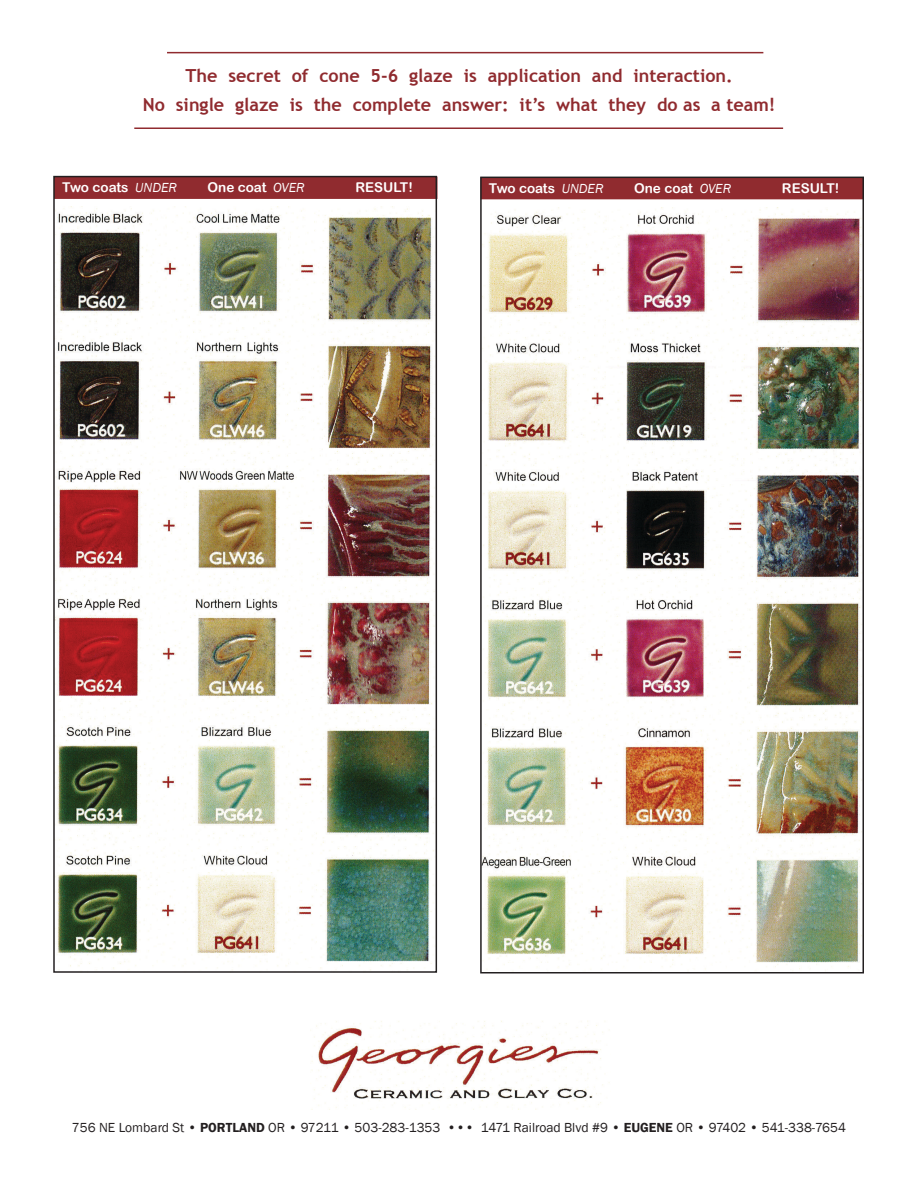
<style>
.page{position:relative;width:918px;height:1188px;background:#fff}
.page>*{position:absolute;margin:0;border:0;box-sizing:border-box;transform-origin:0 0}
.t1{font:700 18px "Trebuchet MS";color:#902b2f}
.t2{font:13.5px "Franklin Gothic";color:#231f20}
.t3{font:13.5px "Arial Rounded MT Bold";color:#fff}
.s1{font-family:"Franklin Gothic";font-style:italic}
.s2{font-weight:600}
</style>
<div class="page">
<hr style="left:134px;top:128px;width:649px;height:1px;background:#902b2f">
<hr style="left:167px;top:52px;width:596px;height:1px;background:#902b2f">
<div style="left:481px;top:178px;width:382px;height:21px;background:#902b2f"></div>
<div style="left:55px;top:177px;width:382px;height:21px;background:#902b2f"></div>
<div style="left:54px;top:177px;width:383px;height:22px;border:2px solid #902b2f"></div>
<img style="left:56px;top:208px;width:378px;height:762px">
<img style="left:483px;top:208px;width:378px;height:763px">
<div style="left:53px;top:176px;width:384px;height:797px;border:2px solid #231f20"></div>
<div style="left:480px;top:177px;width:384px;height:797px;border:2px solid #231f20"></div>
<img style="left:310px;top:1021px;width:293px;height:88px">
<p class="t1" style="left:186px;top:65px;width:549px">The secret of cone 5-6 glaze is application and interaction.</p>
<p class="t1" style="left:143px;top:93px;width:634px">No single glaze is the complete answer: it’s what they do as a team!</p>
<p class="t3" style="left:62px;top:180px;width:116px">Two coats <span class="s1">UNDER</span></p>
<p class="t3" style="left:208px;top:180px;width:99px">One coat <span class="s1">OVER</span></p>
<p class="t3" style="left:355px;top:180px;width:59px">RESULT!</p>
<p class="t3" style="left:489px;top:180px;width:116px">Two coats <span class="s1">UNDER</span></p>
<p class="t3" style="left:634px;top:180px;width:99px">One coat <span class="s1">OVER</span></p>
<p class="t3" style="left:782px;top:180px;width:59px">RESULT!</p>
<p class="t2" style="left:72px;top:1119px;width:776px">756 NE Lombard St • <span class="s2">PORTLAND</span> OR • 97211 • 503-283-1353 ••• 1471 Railroad Blvd #9 • <span class="s2">EUGENE</span> OR • 97402 • 541-338-7654</p>
</div>
